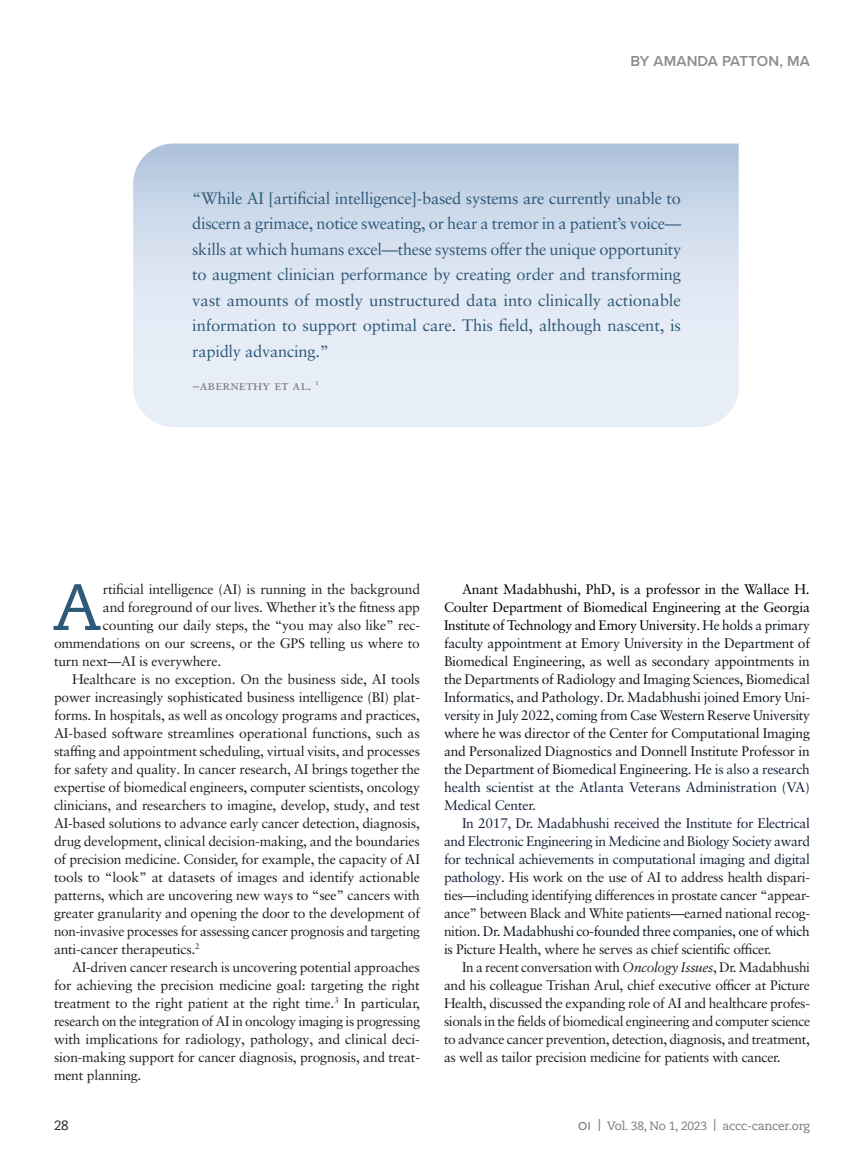
<style>
.page{position:relative;width:864px;height:1161px;background:#fff}
.page>*{position:absolute;margin:0;border:0;box-sizing:border-box;transform-origin:0 0}
.Feature_Text__no_ind{font:65.4px "Caecilia LT Pro 55 Roman";color:#2f5978}
.Intro_box_type{font:16.5px/25.5px "Sabon LT Pro";letter-spacing:-.01em;color:#2f5978;text-align:justify}
.Feature_Byline{font:600 15px "Proxima Nova";letter-spacing:.01em;color:#8a8c8f}
.Feature_Text__indent{font:13.8px/18px "Sabon LT Pro";letter-spacing:-.025em;color:#231f20;text-align:justify}
.Feature_Text__indent-2{font:13.8px/18px "Sabon LT Pro";letter-spacing:-.015em;color:#101820;text-align:justify}
.Feature_Text__no_ind-2{font:13.8px "Sabon LT Pro";letter-spacing:-.015em;color:#231f20}
.Feature_Text__no_ind-3{font:13.8px "Sabon LT Pro";letter-spacing:.01em;color:#76787b}
.t1{font:13.5px "Caecilia LT Pro 55 Roman";color:#231f20}
.t2{font:12px "Caecilia LT Pro 55 Roman";letter-spacing:-.02em;color:#76787b}
.s1{color:#000}
.s2{color:#17233b}
.s3{color:#101820}
.s4{font-style:italic}
.s5{font-family:"Proxima Nova";font-weight:500}
.s6{font-family:"Caecilia LT Pro 75";font-weight:700}
</style>
<div class="page">
<svg style="left:133px;top:144px;width:606px;height:283px;background:#d7e2ef"></svg>
<p class="Feature_Byline" style="left:630px;top:50px;width:181px">BY AMANDA PATTON, MA</p>
<p class="Intro_box_type" style="left:192px;top:185px;width:491px">“While AI [artificial intelligence]-based systems are currently unable to discern a grimace, notice sweating, or hear a tremor in a patient’s voice— skills at which humans excel—these systems offer the unique opportunity to augment clinician performance by creating order and transforming vast amounts of mostly unstructured data into clinically actionable information to support optimal care. This field, although nascent, is rapidly advancing.”</p>
<p class="Feature_Text__no_ind-3" style="left:192px;top:376px;width:128px">−abernethy et al. <sup>1</sup></p>
<p class="Feature_Text__no_ind" style="left:53px;top:564px;width:50px">A</p>
<p class="Feature_Text__no_ind-2" style="left:103px;top:581px;width:319px">rtificial intelligence (AI) is running in the background</p>
<p class="Feature_Text__no_ind-2" style="left:103px;top:599px;width:319px">and foreground of our lives. Whether it’s the fitness app</p>
<p class="Feature_Text__no_ind-2" style="left:103px;top:617px;width:319px">counting our daily steps, the “you may also like” rec-</p>
<p class="Feature_Text__no_ind-2" style="left:54px;top:635px;width:367px">ommendations on our screens, or the GPS telling us where to</p>
<p class="Feature_Text__no_ind-2" style="left:54px;top:653px;width:169px">turn next—AI is everywhere.</p>
<p class="Feature_Text__indent" style="left:54px;top:670px;width:368px;text-indent:18px">Healthcare is no exception. On the business side, AI tools power increasingly sophisticated business intelligence (BI) plat&shy;forms. In hospitals, as well as oncology programs and practices, AI-based software streamlines operational functions, such as staffing and appointment scheduling, virtual visits, and processes for safety and quality. In cancer research, AI brings together the expertise of biomedical engineers, computer scientists, oncology clinicians, and researchers to imagine, develop, study, and test AI-based solutions to advance early cancer detection, diagnosis, drug development, clinical decision-making, and the boundaries of precision medicine. Consider, for example, the capacity of AI tools to “look” at datasets of images and identify actionable patterns, which are uncovering new ways to “see” cancers with greater granularity and opening the door to the development of non-invasive processes for assessing cancer prognosis and targeting anti-cancer therapeutics.<sup>2</sup></p>
<p class="Feature_Text__indent" style="left:54px;top:958px;width:368px;text-indent:18px">AI-driven cancer research is uncovering potential approaches for achieving the precision medicine goal: targeting the right treatment to the right patient at the right time.<sup>3</sup> In particular, research on the integration of AI in oncology imaging is progressing with implications for radiology, pathology, and clinical deci&shy;sion-making support for cancer diagnosis, prognosis, and treat&shy;ment planning.</p>
<p class="Feature_Text__indent-2" style="left:444px;top:580px;width:368px;text-indent:18px"><span class="s1">Anant Madabhushi, PhD, is a professor in the Wallace H.<br>Coulter Department of Biomedical Engineering at the Georgia Institute of Technology and Emory University.</span> He holds a primary faculty appointment at Emory University in the Department of Biomedical Engineering, as well as secondary appointments in the Departments of Radiology and Imaging Sciences, Biomedical Informatics, and Pathology. Dr. Madabhushi joined Emory Uni&shy;versity in July 2022, coming from Case Western Reserve University where he was director of the Center for Computational Imaging and Personalized Diagnostics and Donnell Institute Professor in the Department of Biomedical Engineering. <span class="s2">He is also a research health scientist at the Atlanta Veterans Administration (VA)<br>Medical Center.</span></p>
<p class="Feature_Text__indent" style="left:444px;top:814px;width:368px;text-indent:18px"><span class="s2">In 2017, Dr. Madabhushi received the Institute for Electrical and Electronic Engineering in Medicine and Biology Society award for technical achievements in computational imaging and digital pathology.</span> His work on the use of AI to address health dispari&shy;ties—including identifying differences in prostate cancer “appear&shy;ance” between Black and White patients—earned national recog&shy;nition. <span class="s3">Dr. Madabhushi co-founded three companies, one of which is</span> Picture Health, where he serves as chief scientific officer.</p>
<p class="Feature_Text__indent" style="left:444px;top:958px;width:368px;text-indent:18px">In a recent conversation with <span class="s4">Oncology Issues</span>, Dr. Madabhushi and his colleague Trishan Arul, chief executive officer at Picture Health, discussed the expanding role of AI and healthcare profes&shy;sionals in the fields of biomedical engineering and computer science to advance cancer prevention, detection, diagnosis, and treatment, as well as tailor precision medicine for patients with cancer.</p>
<p class="t1" style="left:54px;top:1116px;width:16px">28</p>
<p class="t2" style="left:578px;top:1118px;width:233px"><span class="s5">OI</span> <span class="s6">|</span> Vol. 38, No 1, 2023 <span class="s6">|</span> accc-cancer.org</p>
</div>
